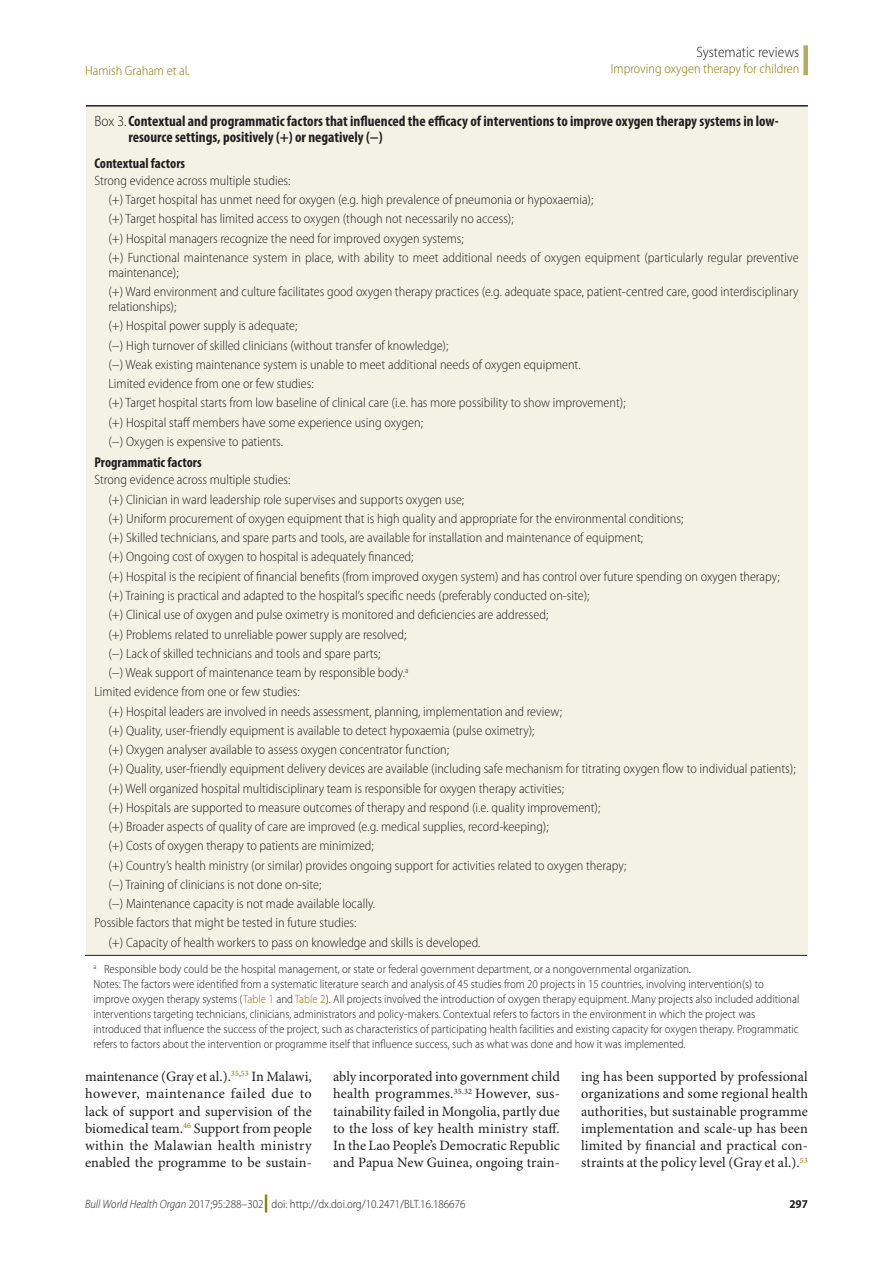
<style>
.page{position:relative;width:893px;height:1263px;background:#fff}
.page>*{position:absolute;margin:0;border:0;box-sizing:border-box;transform-origin:0 0}
.t1{font:700 condensed 15px/16.5px "Myriad Pro";color:#231f20}
.t2{font:300 semi-condensed 15px "Myriad Pro";color:#231f20}
.t3{font:14.25px/17.2px "Minion Pro";letter-spacing:.01em;color:#231f20;text-align:justify}
.t4{font:700 condensed 14.25px "Myriad Pro";color:#231f20}
.t5{font:300 semi-condensed 13.5px/19.2px "Myriad Pro";color:#231f20}
.t6{font:300 semi-condensed 13.5px "Myriad Pro";color:#827c00}
.t7{font:300 semi-condensed 12px/15px "Myriad Pro";color:#231f20}
.t8{font:700 semi-condensed 12px "Myriad Pro";color:#231f20}
.s1{font-weight:300;font-stretch:semi-condensed}
.s2{color:#827c00}
.s3{font-style:italic}
.s4{font-weight:900;font-stretch:normal;font-size:18px;color:#827c00}
</style>
<div class="page">
<div style="left:803px;top:45px;width:5px;height:30px;background:#b2ac5f"></div>
<div style="left:86px;top:107px;width:721px;height:848px;background:#f3f2e4"></div>
<hr style="left:86px;top:105px;width:722px;height:2px;background:#231f20">
<hr style="left:85px;top:955px;width:722px;height:1px;background:#231f20">
<p class="t2" style="left:696px;top:44px;width:105px">Systematic reviews</p>
<p class="t6" style="left:85px;top:63px;width:106px">Hamish Graham et al.</p>
<p class="t6" style="left:611px;top:61px;width:190px">Improving oxygen therapy for children</p>
<p class="t1" style="left:128px;top:113px;width:652px;text-indent:-34px"><span class="s1">Box 3.</span>Contextual and programmatic factors that influenced the efficacy of interventions to improve oxygen therapy systems in low&shy;resource settings, positively (+) or negatively (−)</p>
<p class="t4" style="left:94px;top:155px;width:92px">Contextual factors</p>
<p class="t5" style="left:108px;top:171px;width:692px;text-indent:-14px">Strong evidence across multiple studies:<br>(+) Target hospital has unmet need for oxygen (e.g. high prevalence of pneumonia or hypoxaemia);<br>(+) Target hospital has limited access to oxygen (though not necessarily no access);<br>(+) Hospital managers recognize the need for improved oxygen systems;<br>(+) Functional maintenance system in place, with ability to meet additional needs of oxygen equipment (particularly regular preventive</p>
<p class="t5" style="left:108px;top:263px;width:692px">maintenance);<br>(+) Ward environment and culture facilitates good oxygen therapy practices (e.g. adequate space, patient-centred care, good interdisciplinary</p>
<p class="t5" style="left:108px;top:297px;width:519px">relationships);<br>(+) Hospital power supply is adequate;<br>(−) High turnover of skilled clinicians (without transfer of knowledge);<br>(−) Weak existing maintenance system is unable to meet additional needs of oxygen equipment.<br>Limited evidence from one or few studies:<br>(+) Target hospital starts from low baseline of clinical care (i.e. has more possibility to show improvement); (+) Hospital staff members have some experience using oxygen;<br>(−) Oxygen is expensive to patients.</p>
<p class="t4" style="left:94px;top:455px;width:109px">Programmatic factors</p>
<p class="t5" style="left:94px;top:471px;width:198px">Strong evidence across multiple studies:</p>
<p class="t5" style="left:108px;top:490px;width:357px">(+) Clinician in ward leadership role supervises and supports oxygen use;</p>
<p class="t5" style="left:108px;top:509px;width:576px">(+) Uniform procurement of oxygen equipment that is high quality and appropriate for the environmental conditions;</p>
<p class="t5" style="left:108px;top:528px;width:536px">(+) Skilled technicians, and spare parts and tools, are available for installation and maintenance of equipment;</p>
<p class="t5" style="left:108px;top:548px;width:307px">(+) Ongoing cost of oxygen to hospital is adequately financed;</p>
<p class="t5" style="left:108px;top:567px;width:673px">(+) Hospital is the recipient of financial benefits (from improved oxygen system) and has control over future spending on oxygen therapy;</p>
<p class="t5" style="left:108px;top:586px;width:483px">(+) Training is practical and adapted to the hospital’s specific needs (preferably conducted on-site);</p>
<p class="t5" style="left:108px;top:605px;width:441px">(+) Clinical use of oxygen and pulse oximetry is monitored and deficiencies are addressed;</p>
<p class="t5" style="left:108px;top:625px;width:300px">(+) Problems related to unreliable power supply are resolved;</p>
<p class="t5" style="left:108px;top:644px;width:274px">(−) Lack of skilled technicians and tools and spare parts;</p>
<p class="t5" style="left:108px;top:663px;width:301px">(−) Weak support of maintenance team by responsible body.<sup>a</sup></p>
<p class="t5" style="left:94px;top:682px;width:207px">Limited evidence from one or few studies:</p>
<p class="t5" style="left:108px;top:702px;width:455px">(+) Hospital leaders are involved in needs assessment, planning, implementation and review;</p>
<p class="t5" style="left:108px;top:721px;width:428px">(+) Quality, user-friendly equipment is available to detect hypoxaemia (pulse oximetry);</p>
<p class="t5" style="left:108px;top:740px;width:342px">(+) Oxygen analyser available to assess oxygen concentrator function;</p>
<p class="t5" style="left:108px;top:759px;width:689px">(+) Quality, user-friendly equipment delivery devices are available (including safe mechanism for titrating oxygen flow to individual patients);</p>
<p class="t5" style="left:108px;top:779px;width:457px">(+) Well organized hospital multidisciplinary team is responsible for oxygen therapy activities;</p>
<p class="t5" style="left:108px;top:798px;width:493px">(+) Hospitals are supported to measure outcomes of therapy and respond (i.e. quality improvement);</p>
<p class="t5" style="left:108px;top:817px;width:442px">(+) Broader aspects of quality of care are improved (e.g. medical supplies, record-keeping);</p>
<p class="t5" style="left:108px;top:836px;width:267px">(+) Costs of oxygen therapy to patients are minimized;</p>
<p class="t5" style="left:108px;top:856px;width:520px">(+) Country’s health ministry (or similar) provides ongoing support for activities related to oxygen therapy;</p>
<p class="t5" style="left:108px;top:875px;width:215px">(−) Training of clinicians is not done on-site;</p>
<p class="t5" style="left:108px;top:894px;width:268px">(−) Maintenance capacity is not made available locally.</p>
<p class="t5" style="left:94px;top:913px;width:264px">Possible factors that might be tested in future studies:</p>
<p class="t5" style="left:108px;top:933px;width:374px">(+) Capacity of health workers to pass on knowledge and skills is developed.</p>
<p class="t7" style="left:94px;top:962px;width:707px"><sup>a</sup> Responsible body could be the hospital management, or state or federal government department, or a nongovernmental organization.<br>Notes: The factors were identified from a systematic literature search and analysis of 45 studies from 20 projects in 15 countries, involving intervention(s) to improve oxygen therapy systems (<span class="s2">Table 1</span> and <span class="s2">Table 2</span>). All projects involved the introduction of oxygen therapy equipment. Many projects also included additional interventions targeting technicians, clinicians, administrators and policy-makers. Contextual refers to factors in the environment in which the project was introduced that influence the success of the project, such as characteristics of participating health facilities and existing capacity for oxygen therapy. Programmatic refers to factors about the intervention or programme itself that influence success, such as what was done and how it was implemented.</p>
<p class="t3" style="left:85px;top:1068px;width:228px">maintenance (Gray et al.).<sup>35</sup><sup>,</sup><sup>53</sup> In Malawi, however, maintenance failed due to lack of support and supervision of the biomedical team.<sup>46</sup> Support from people within the Malawian health ministry enabled the programme to be sustain-</p>
<p class="t3" style="left:333px;top:1068px;width:228px">ably incorporated into government child health programmes.<sup>35.32</sup> However, sus&shy;tainability failed in Mongolia, partly due to the loss of key health ministry staff.<br>In the Lao People’s Democratic Republic and Papua New Guinea, ongoing train-</p>
<p class="t3" style="left:581px;top:1068px;width:228px">ing has been supported by professional organizations and some regional health authorities, but sustainable programme implementation and scale-up has been limited by financial and practical con&shy;straints at the policy level (Gray et al.).<sup>53</sup></p>
<p class="t7" style="left:85px;top:1197px;width:382px"><span class="s3">Bull World Health Organ</span> 2017;95:288–302<span class="s4">|</span> doi: http://dx.doi.org/10.2471/BLT.16.186676</p>
<p class="t8" style="left:789px;top:1197px;width:20px">297</p>
</div>
